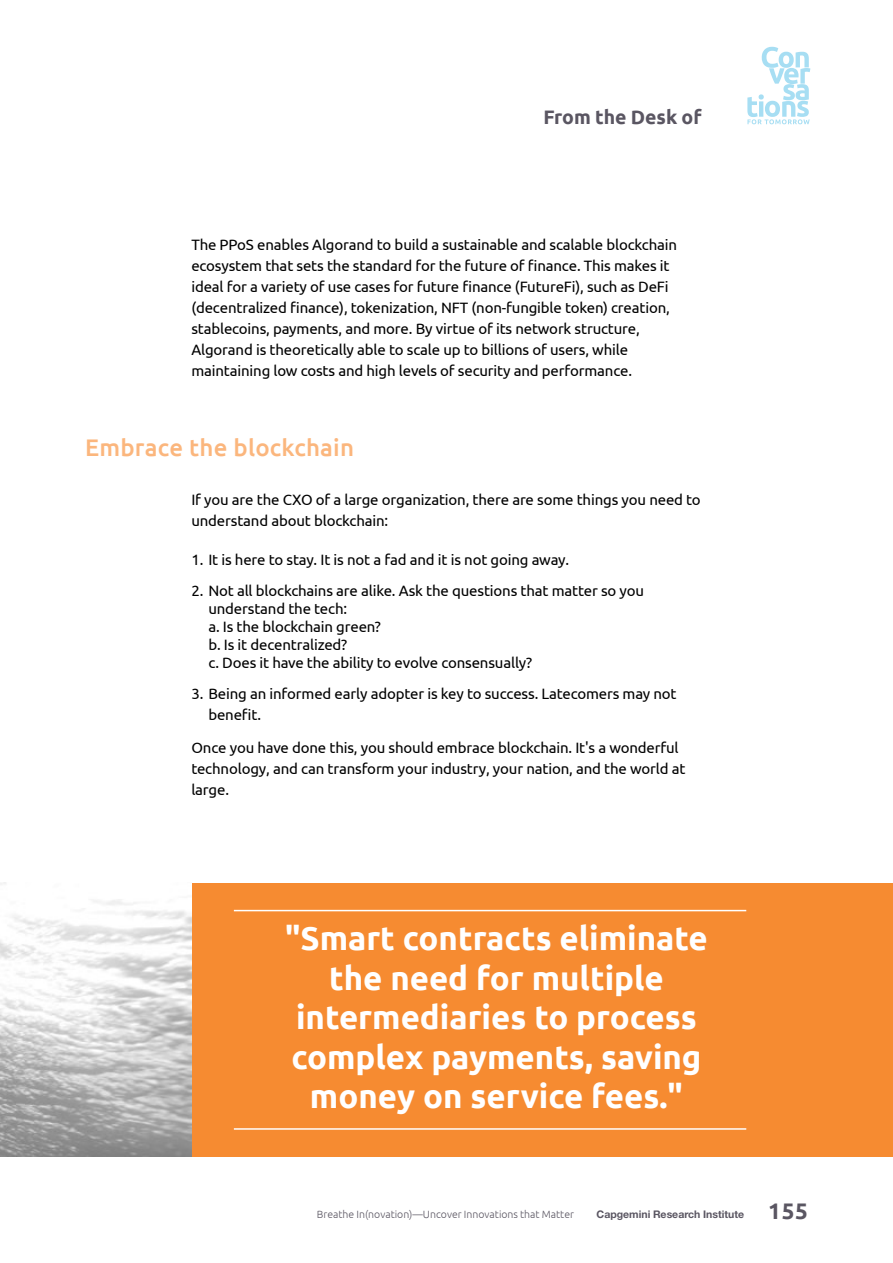
<style>
.page{position:relative;width:893px;height:1263px;background:#fff}
.page>*{position:absolute;margin:0;border:0;box-sizing:border-box;transform-origin:0 0}
.t1{font:700 33px/39.6px "Ubuntu";color:#fff;text-align:center}
.t2{font:500 24px "Ubuntu";letter-spacing:.01em;color:#fbb67d}
.t3{font:700 19.5px "Ubuntu";color:#5a5662}
.t4{font:15px/21px "Ubuntu";letter-spacing:-.01em;color:#000}
.t5{font:300 10.5px "Ubuntu";color:#5a5662}
.t6{font:700 10.5px "Helvetica Neue LT Std";color:#5a5662}
.s1{font-family:"Ubuntu";font-size:22.5px}
</style>
<div class="page">
<div style="left:0;top:883px;width:893px;height:274px;background:#f68b31"></div>
<hr style="left:234px;top:910px;width:512px;height:1px;background:#fff">
<hr style="left:234px;top:1128px;width:512px;height:2px;background:#fff">
<img style="left:0;top:883px;width:191px;height:274px">
<svg style="left:747px;top:47px;width:63px;height:77px"></svg>
<h3 class="t3" style="left:543px;top:106px;width:160px">From the Desk of</h3>
<p class="t4" style="left:191px;top:233px;width:487px">The PPoS enables Algorand to build a sustainable and scalable blockchain ecosystem that sets the standard for the future of finance. This makes it ideal for a variety of use cases for future finance (FutureFi), such as DeFi (decentralized finance), tokenization, NFT (non-fungible token) creation, stablecoins, payments, and more. By virtue of its network structure, Algorand is theoretically able to scale up to billions of users, while maintaining low costs and high levels of security and performance.</p>
<h2 class="t2" style="left:85px;top:432px;width:271px">Embrace the blockchain</h2>
<p class="t4" style="left:191px;top:489px;width:511px">If you are the CXO of a large organization, there are some things you need to understand about blockchain:</p>
<p class="t4" style="left:191px;top:549px;width:379px">1. It is here to stay. It is not a fad and it is not going away.</p>
<p class="t4" style="left:208px;top:581px;width:437px;line-height:18px;text-indent:-17px">2. Not all blockchains are alike. Ask the questions that matter so you understand the tech:<br>a. Is the blockchain green?<br>b. Is it decentralized?<br>c. Does it have the ability to evolve consensually?</p>
<p class="t4" style="left:208px;top:682px;width:470px;text-indent:-17px">3. Being an informed early adopter is key to success. Latecomers may not benefit.</p>
<p class="t4" style="left:191px;top:737px;width:495px">Once you have done this, you should embrace blockchain. It's a wonderful technology, and can transform your industry, your nation, and the world at large.</p>
<h1 class="t1" style="left:285px;top:918px;width:424px">"Smart contracts eliminate the need for multiple intermediaries to process complex payments, saving money on service fees."</h1>
<p class="t5" style="left:317px;top:1208px;width:259px">Breathe In(novation)—Uncover Innovations that Matter</p>
<p class="t6" style="left:597px;top:1207px;width:213px">Capgemini Research Institute <span class="s1">155</span></p>
</div>
